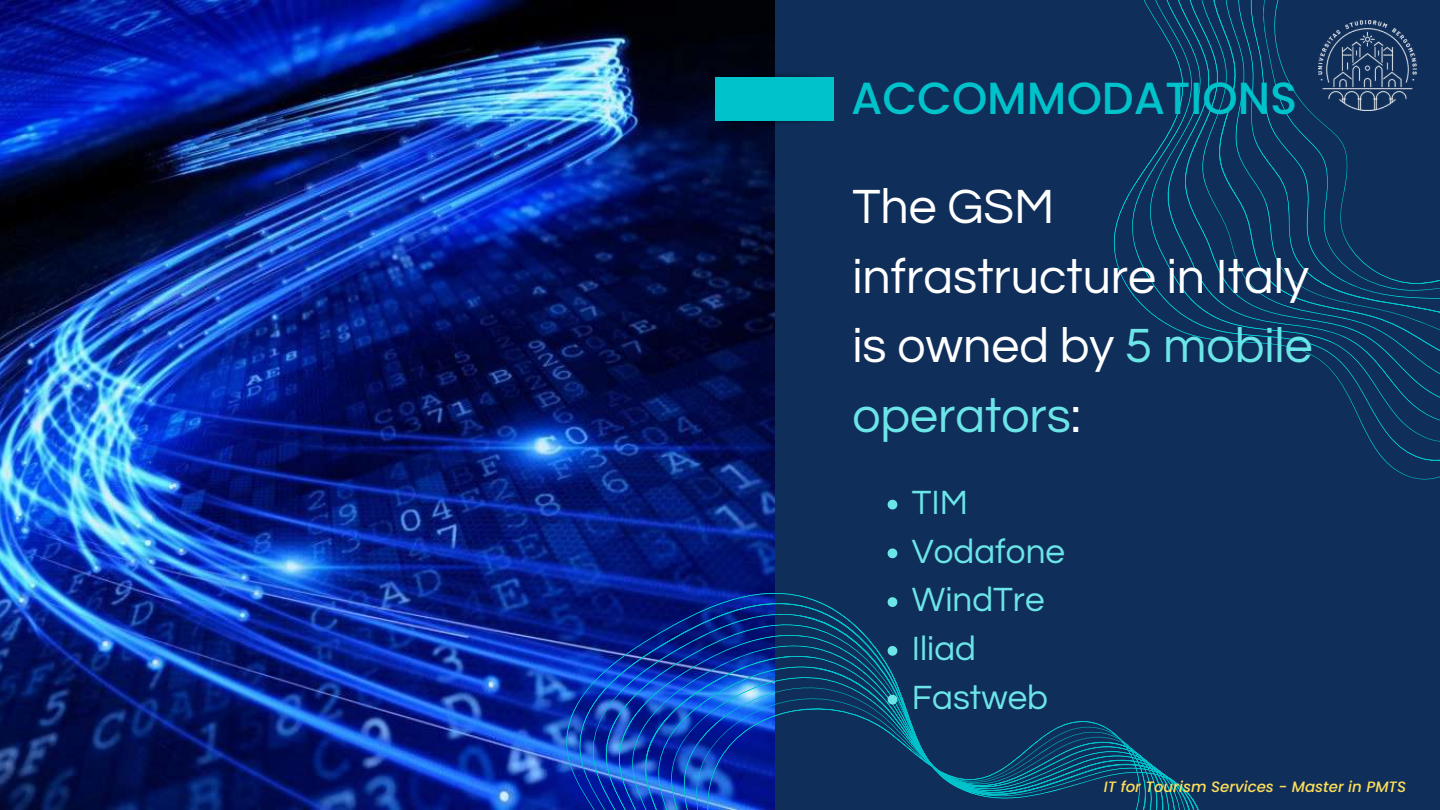
<style>
.page{position:relative;width:1440px;height:810px;background:#0f2e59}
.page>*{position:absolute;margin:0;border:0;box-sizing:border-box;transform-origin:0 0}
.t1{font:50px/69.8px "Questrial";color:#fff}
.t2{font:500 45px "Poppins";color:#00c2cb}
.t3{font:35px/48.8px "Questrial";color:#6ce5e8}
.t4{font:italic 500 15px "Poppins";color:#ffde59}
.s1{color:#6ce5e8}
</style>
<div class="page">
<img style="left:0;top:0;width:775px;height:810px">
<svg style="left:1113px;top:0;width:327px;height:479px"></svg>
<img style="left:1318px;top:21px;width:110px;height:90px">
<svg style="left:546px;top:583px;width:653px;height:227px"></svg>
<img style="left:713px;top:109px;width:121px;height:23px">
<img style="left:713px;top:66px;width:102px;height:22px">
<div style="left:715px;top:77px;width:119px;height:43px;background:#00c2cb"></div>
<svg style="left:888px;top:500px;width:9px;height:9px"></svg>
<svg style="left:888px;top:548px;width:9px;height:10px"></svg>
<svg style="left:888px;top:597px;width:9px;height:10px"></svg>
<svg style="left:888px;top:646px;width:9px;height:10px"></svg>
<svg style="left:888px;top:695px;width:9px;height:9px"></svg>
<p class="t2" style="left:851px;top:66px;width:448px">ACCOMMODATIONS</p>
<p class="t1" style="left:852px;top:173px;width:462px">The GSM infrastructure in Italy is owned by <span class="s1">5 mobile operators</span>:</p>
<p class="t3" style="left:912px;top:479px;width:155px">TIM<br>Vodafone<br>WindTre<br>Iliad<br>Fastweb</p>
<p class="t4" style="left:1104px;top:777px;width:304px">IT for Tourism Services - Master in PMTS</p>
</div>
